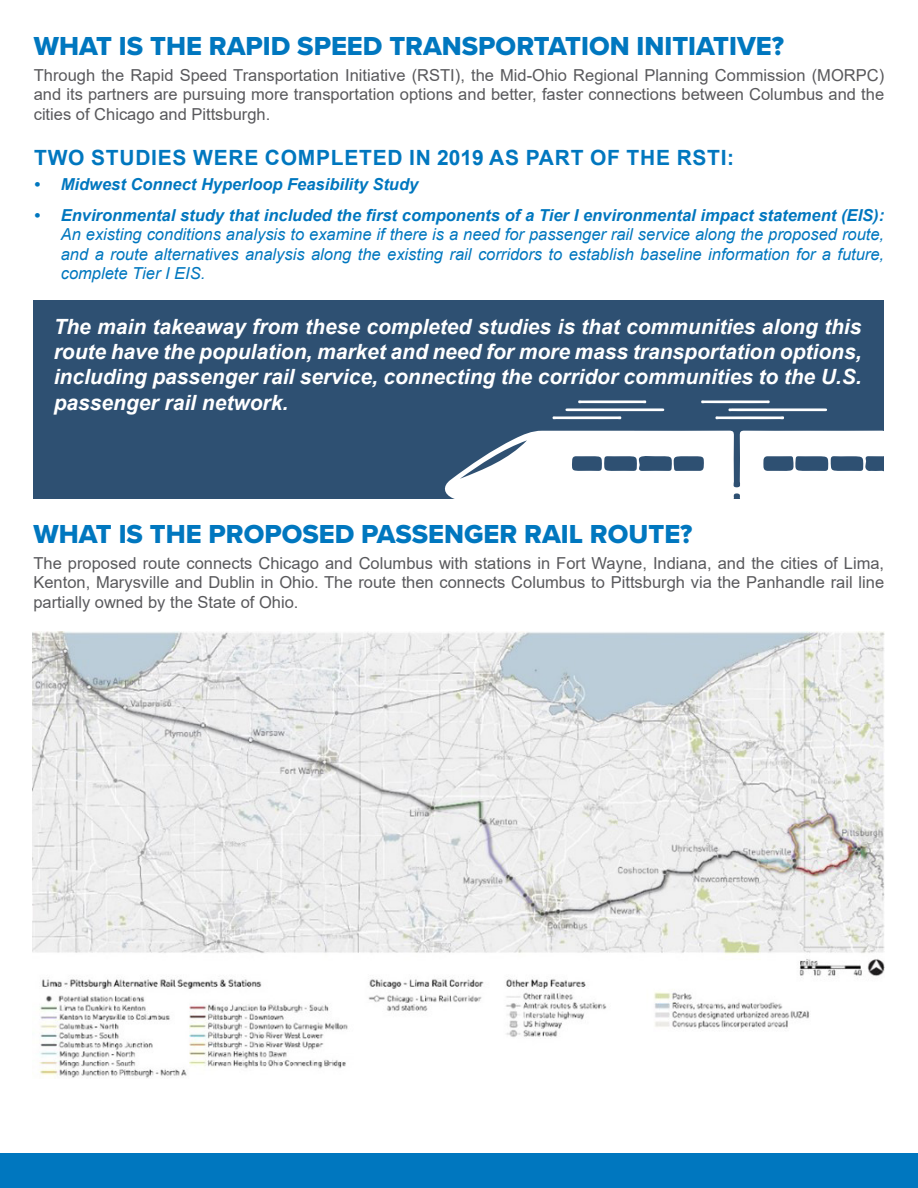
<style>
.page{position:relative;width:918px;height:1188px;background:#fff}
.page>*{position:absolute;margin:0;border:0;box-sizing:border-box;transform-origin:0 0}
.t1{font:27px "Proxima Nova Extrabld";color:#0077bf}
.t2{font:italic 700 21px/25.2px "Arial";color:#fff;text-align:justify}
.t3{font:700 21px "Arial";letter-spacing:.035em;color:#0077bf}
.t4{font:16.5px/19.6px "Arial";color:#59595c;text-align:justify}
.t5{font:italic 16.5px/19.6px "Arial";color:#0077bf;text-align:justify}
.t6{font:italic 700 16.5px "Arial";color:#0077bf}
.s1{font-weight:700}
</style>
<div class="page">
<div style="left:34px;top:301px;width:850px;height:198px;background:#2e5072"></div>
<img style="left:33px;top:631px;width:851px;height:447px">
<div style="left:0;top:1154px;width:918px;height:34px;background:#0077bf"></div>
<svg style="left:445px;top:431px;width:439px;height:68px"></svg>
<svg style="left:701px;top:400px;width:126px;height:20px"></svg>
<svg style="left:553px;top:400px;width:111px;height:20px"></svg>
<p class="t1" style="left:34px;top:26px;width:752px">WHAT IS THE RAPID SPEED TRANSPORTATION INITIATIVE?</p>
<p class="t4" style="left:34px;top:65px;width:852px">Through the Rapid Speed Transportation Initiative (RSTI), the Mid-Ohio Regional Planning Commission (MORPC) and its partners are pursuing more transportation options and better, faster connections between Columbus and the cities of Chicago and Pittsburgh.</p>
<p class="t3" style="left:34px;top:143px;width:701px">TWO STUDIES WERE COMPLETED IN 2019 AS PART OF THE RSTI:</p>
<p class="t6" style="left:34px;top:174px;width:386px">• Midwest Connect Hyperloop Feasibility Study</p>
<p class="t5" style="left:61px;top:205px;width:825px;text-indent:-27px"><span class="s1">• Environmental study that included the first components of a Tier I environmental impact statement (EIS):<br></span>An existing conditions analysis to examine if there is a need for passenger rail service along the proposed route, and a route alternatives analysis along the existing rail corridors to establish baseline information for a future, complete Tier I EIS.</p>
<p class="t2" style="left:54px;top:315px;width:809px">The main takeaway from these completed studies is that communities along this route have the population, market and need for more mass transportation options, including passenger rail service, connecting the corridor communities to the U.S. passenger rail network.</p>
<p class="t1" style="left:33px;top:514px;width:661px">WHAT IS THE PROPOSED PASSENGER RAIL ROUTE?</p>
<p class="t4" style="left:33px;top:553px;width:852px">The proposed route connects Chicago and Columbus with stations in Fort Wayne, Indiana, and the cities of Lima, Kenton, Marysville and Dublin in Ohio. The route then connects Columbus to Pittsburgh via the Panhandle rail line partially owned by the State of Ohio.</p>
</div>
